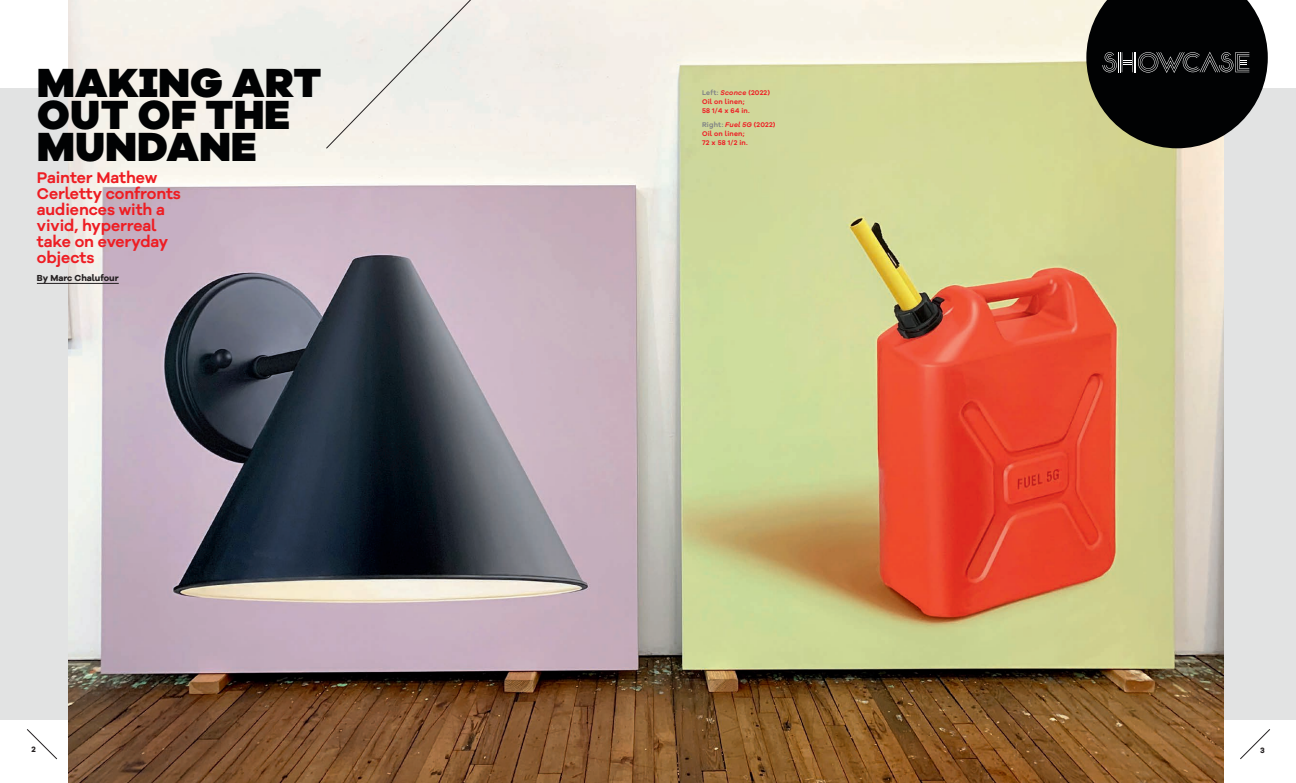
<style>
.page{position:relative;width:1296px;height:783px;background:#fff}
.page>*{position:absolute;margin:0;border:0;box-sizing:border-box;transform-origin:0 0}
.t1{font:900 42px/32px "Galano Grotesque Alt";letter-spacing:.01em;color:#010203}
.t2{font:600 16px/16px "Galano Grotesque Alt";letter-spacing:-.005em;color:#ee1d23}
.t3{font:700 9px "Galano Grotesque Alt";color:#231f20}
.t4{font:700 8px "Galano Grotesque Alt";color:#231f20}
.t5{font:600 7px/9px "Galano Grotesque Alt";letter-spacing:.025em;color:#ee1d23}
.s1{color:#808285}
.s2{font-style:italic}
</style>
<div class="page">
<div style="left:0;top:88px;width:648px;height:632px;background:#e2e3e3"></div>
<img style="left:69px;top:0;width:1154px;height:783px">
<hr style="left:37px;top:283px;width:82px;height:1px;background:#231f20">
<div style="left:326px;top:0;width:158px;height:149px;background:#f1eee9"></div>
<svg style="left:27px;top:729px;width:31px;height:31px"></svg>
<svg style="left:648px;top:88px;width:648px;height:632px;background:#cdae85"></svg>
<svg style="left:1086px;top:0;width:182px;height:148px;background:#2a2b27"></svg>
<svg style="left:1240px;top:729px;width:30px;height:31px"></svg>
<h1 class="t1" style="left:37px;top:66px;width:286px">MAKING ART<br>OUT OF THE<br>MUNDANE</h1>
<p class="t2" style="left:37px;top:170px;width:146px">Painter Mathew<br>Cerletty confronts audiences with a vivid, hyperreal take on everyday objects</p>
<p class="t3" style="left:37px;top:273px;width:83px">By Marc Chalufour</p>
<p class="t4" style="left:32px;top:744px;width:6px">2</p>
<p class="t5" style="left:702px;top:88px;width:70px"><span class="s1">Left:</span> <span class="s2">Sconce</span> (2022)<br>Oil on linen;<br>58 1/4 x 64 in.</p>
<p class="t5" style="left:702px;top:120px;width:75px"><span class="s1">Right:</span> <span class="s2">Fuel 5G</span> (2022)<br>Oil on linen;<br>72 x 58 1/2 in.</p>
<p class="t4" style="left:1260px;top:745px;width:6px">3</p>
</div>
